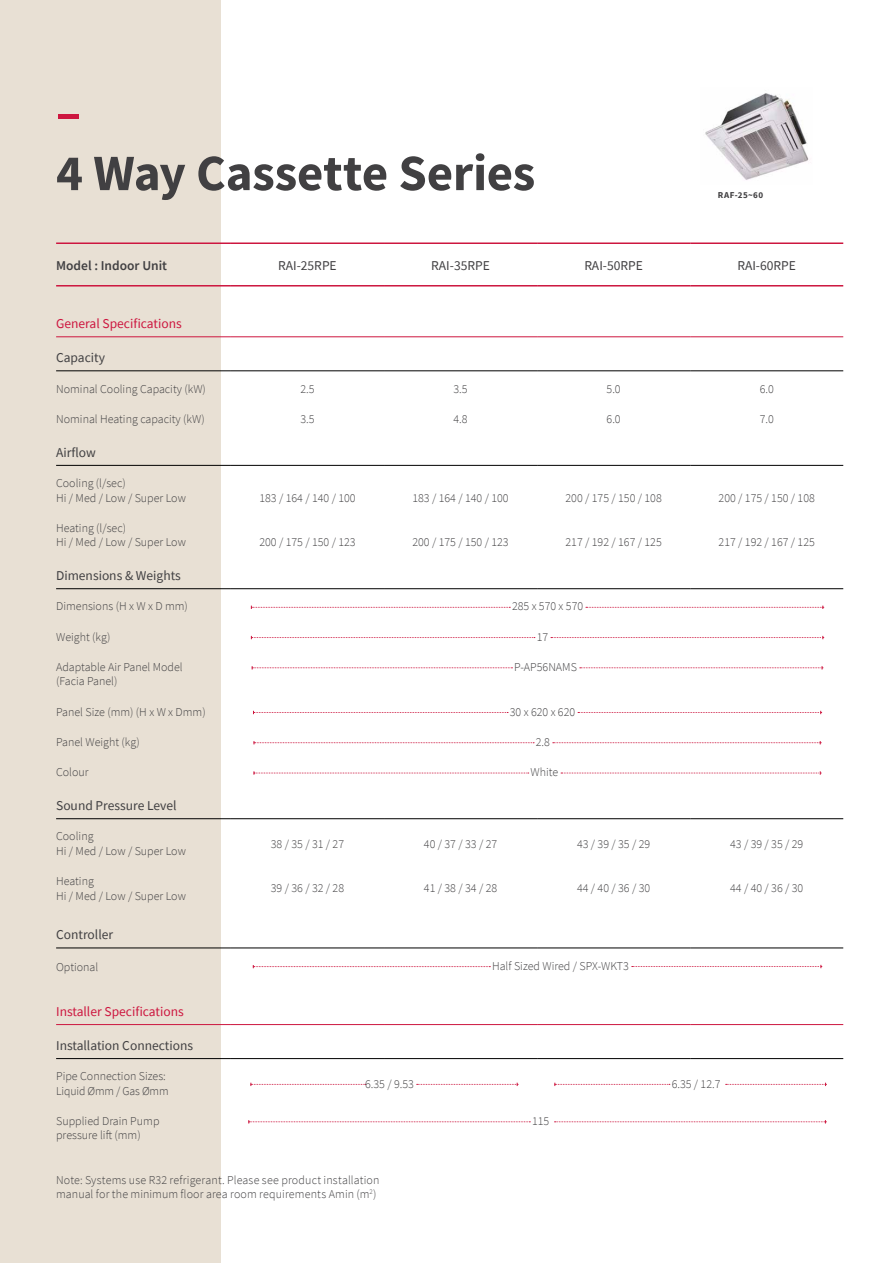
<style>
.page{position:relative;width:893px;height:1263px;background:#fff}
.page>*{position:absolute;margin:0;border:0;box-sizing:border-box;transform-origin:0 0}
.t1{font:700 51px "Source Sans Pro";letter-spacing:-.005em;color:#414042}
.t2{font:700 51px "Source Sans Pro";color:#cd163f}
.t3{font:13.5px "Source Sans Pro";color:#414042}
.t4{font:13.5px "Source Sans Pro";color:#cd163f}
.t5{font:600 13.5px "Source Sans Pro";color:#414042}
.t6{font:300 12px/14.4px "Source Sans Pro";color:#414042}
.t7{font:700 9px "Source Sans Pro";letter-spacing:.045em;color:#414042}
</style>
<div class="page">
<div style="left:0;top:0;width:220px;height:1263px;background:#e8e0d4"></div>
<hr style="left:56px;top:371px;width:175px;height:1px;background:#000">
<hr style="left:231px;top:371px;width:153px;height:1px;background:#000">
<hr style="left:384px;top:371px;width:153px;height:1px;background:#000">
<hr style="left:537px;top:371px;width:153px;height:1px;background:#000">
<hr style="left:690px;top:371px;width:153px;height:1px;background:#000">
<hr style="left:56px;top:465px;width:175px;height:1px;background:#000">
<hr style="left:231px;top:465px;width:153px;height:1px;background:#000">
<hr style="left:384px;top:465px;width:153px;height:1px;background:#000">
<hr style="left:537px;top:465px;width:153px;height:1px;background:#000">
<hr style="left:690px;top:465px;width:153px;height:1px;background:#000">
<hr style="left:56px;top:588px;width:175px;height:1px;background:#000">
<hr style="left:231px;top:588px;width:153px;height:1px;background:#000">
<hr style="left:384px;top:588px;width:153px;height:1px;background:#000">
<hr style="left:537px;top:588px;width:153px;height:1px;background:#000">
<hr style="left:690px;top:588px;width:153px;height:1px;background:#000">
<hr style="left:56px;top:818px;width:175px;height:1px;background:#000">
<hr style="left:231px;top:818px;width:153px;height:1px;background:#000">
<hr style="left:384px;top:818px;width:153px;height:1px;background:#000">
<hr style="left:537px;top:818px;width:153px;height:1px;background:#000">
<hr style="left:690px;top:818px;width:153px;height:1px;background:#000">
<hr style="left:56px;top:242px;width:175px;height:2px;background:#cd163f">
<hr style="left:231px;top:242px;width:153px;height:2px;background:#cd163f">
<hr style="left:384px;top:242px;width:153px;height:2px;background:#cd163f">
<hr style="left:537px;top:242px;width:153px;height:2px;background:#cd163f">
<hr style="left:690px;top:242px;width:153px;height:2px;background:#cd163f">
<hr style="left:56px;top:285px;width:175px;height:1px;background:#cd163f">
<hr style="left:231px;top:285px;width:153px;height:1px;background:#cd163f">
<hr style="left:384px;top:285px;width:153px;height:1px;background:#cd163f">
<hr style="left:537px;top:285px;width:153px;height:1px;background:#cd163f">
<hr style="left:690px;top:285px;width:153px;height:1px;background:#cd163f">
<hr style="left:56px;top:336px;width:175px;height:1px;background:#cd163f">
<hr style="left:231px;top:336px;width:153px;height:1px;background:#cd163f">
<hr style="left:384px;top:336px;width:153px;height:1px;background:#cd163f">
<hr style="left:537px;top:336px;width:153px;height:1px;background:#cd163f">
<hr style="left:690px;top:336px;width:153px;height:1px;background:#cd163f">
<hr style="left:56px;top:1058px;width:175px;height:1px;background:#000">
<hr style="left:231px;top:1058px;width:153px;height:1px;background:#000">
<hr style="left:384px;top:1058px;width:153px;height:1px;background:#000">
<hr style="left:537px;top:1058px;width:153px;height:1px;background:#000">
<hr style="left:690px;top:1058px;width:153px;height:1px;background:#000">
<hr style="left:56px;top:1024px;width:175px;height:1px;background:#cd163f">
<hr style="left:231px;top:1024px;width:153px;height:1px;background:#cd163f">
<hr style="left:384px;top:1024px;width:153px;height:1px;background:#cd163f">
<hr style="left:537px;top:1024px;width:153px;height:1px;background:#cd163f">
<hr style="left:690px;top:1024px;width:153px;height:1px;background:#cd163f">
<hr style="left:56px;top:948px;width:175px;height:1px;background:#000">
<hr style="left:231px;top:948px;width:153px;height:1px;background:#000">
<hr style="left:384px;top:948px;width:153px;height:1px;background:#000">
<hr style="left:537px;top:948px;width:153px;height:1px;background:#000">
<hr style="left:690px;top:948px;width:153px;height:1px;background:#000">
<svg style="left:251px;top:606px;width:259px;height:3px"></svg>
<svg style="left:586px;top:606px;width:238px;height:3px"></svg>
<svg style="left:251px;top:636px;width:284px;height:3px"></svg>
<svg style="left:551px;top:636px;width:273px;height:3px"></svg>
<svg style="left:252px;top:666px;width:260px;height:3px"></svg>
<svg style="left:580px;top:666px;width:243px;height:3px"></svg>
<svg style="left:253px;top:711px;width:255px;height:3px"></svg>
<svg style="left:578px;top:711px;width:244px;height:3px"></svg>
<svg style="left:254px;top:741px;width:280px;height:3px"></svg>
<svg style="left:553px;top:741px;width:268px;height:3px"></svg>
<svg style="left:254px;top:771px;width:275px;height:4px"></svg>
<svg style="left:561px;top:771px;width:260px;height:4px"></svg>
<svg style="left:253px;top:965px;width:237px;height:3px"></svg>
<svg style="left:632px;top:965px;width:190px;height:3px"></svg>
<svg style="left:250px;top:1083px;width:116px;height:3px"></svg>
<svg style="left:417px;top:1083px;width:101px;height:3px"></svg>
<svg style="left:554px;top:1083px;width:116px;height:3px"></svg>
<svg style="left:726px;top:1083px;width:100px;height:3px"></svg>
<svg style="left:248px;top:1120px;width:282px;height:3px"></svg>
<svg style="left:554px;top:1120px;width:272px;height:3px"></svg>
<img style="left:705px;top:93px;width:104px;height:87px">
<h1 class="t2" style="left:56px;top:77px;width:26px">–</h1>
<h1 class="t1" style="left:56px;top:139px;width:481px">4 Way Cassette Series</h1>
<p class="t7" style="left:718px;top:189px;width:47px">RAF-25~60</p>
<p class="t5" style="left:56px;top:256px;width:113px">Model : Indoor Unit</p>
<p class="t3" style="left:278px;top:256px;width:60px">RAI-25RPE</p>
<p class="t3" style="left:431px;top:256px;width:60px">RAI-35RPE</p>
<p class="t3" style="left:584px;top:256px;width:60px">RAI-50RPE</p>
<p class="t3" style="left:737px;top:256px;width:60px">RAI-60RPE</p>
<p class="t4" style="left:56px;top:315px;width:127px">General Specifications</p>
<p class="t3" style="left:56px;top:349px;width:50px">Capacity</p>
<p class="t6" style="left:56px;top:381px;width:151px">Nominal Cooling Capacity (kW)</p>
<p class="t6" style="left:300px;top:381px;width:16px">2.5</p>
<p class="t6" style="left:453px;top:381px;width:16px">3.5</p>
<p class="t6" style="left:607px;top:381px;width:16px">5.0</p>
<p class="t6" style="left:760px;top:381px;width:16px">6.0</p>
<p class="t6" style="left:56px;top:412px;width:150px">Nominal Heating capacity (kW)</p>
<p class="t6" style="left:300px;top:412px;width:16px">3.5</p>
<p class="t6" style="left:453px;top:412px;width:16px">4.8</p>
<p class="t6" style="left:607px;top:412px;width:16px">6.0</p>
<p class="t6" style="left:760px;top:412px;width:16px">7.0</p>
<p class="t3" style="left:56px;top:444px;width:41px">Airflow</p>
<p class="t6" style="left:56px;top:476px;width:131px">Cooling (l/sec)<br>Hi / Med / Low / Super Low</p>
<p class="t6" style="left:259px;top:490px;width:98px">183 / 164 / 140 / 100</p>
<p class="t6" style="left:412px;top:490px;width:98px">183 / 164 / 140 / 100</p>
<p class="t6" style="left:565px;top:490px;width:98px">200 / 175 / 150 / 108</p>
<p class="t6" style="left:719px;top:490px;width:98px">200 / 175 / 150 / 108</p>
<p class="t6" style="left:56px;top:521px;width:131px">Heating (l/sec)<br>Hi / Med / Low / Super Low</p>
<p class="t6" style="left:259px;top:535px;width:98px">200 / 175 / 150 / 123</p>
<p class="t6" style="left:412px;top:535px;width:98px">200 / 175 / 150 / 123</p>
<p class="t6" style="left:566px;top:535px;width:98px">217 / 192 / 167 / 125</p>
<p class="t6" style="left:719px;top:535px;width:98px">217 / 192 / 167 / 125</p>
<p class="t3" style="left:56px;top:567px;width:126px">Dimensions &amp; Weights</p>
<p class="t6" style="left:56px;top:599px;width:133px">Dimensions (H x W x D mm)</p>
<p class="t6" style="left:512px;top:599px;width:73px">285 x 570 x 570</p>
<p class="t6" style="left:56px;top:629px;width:56px">Weight (kg)</p>
<p class="t6" style="left:537px;top:629px;width:13px">17</p>
<p class="t6" style="left:56px;top:660px;width:128px">Adaptable Air Panel Model (Facia Panel)</p>
<p class="t6" style="left:514px;top:660px;width:64px">P-AP56NAMS</p>
<p class="t6" style="left:56px;top:704px;width:151px">Panel Size (mm) (H x W x Dmm)</p>
<p class="t6" style="left:510px;top:704px;width:67px">30 x 620 x 620</p>
<p class="t6" style="left:56px;top:735px;width:85px">Panel Weight (kg)</p>
<p class="t6" style="left:536px;top:735px;width:16px">2.8</p>
<p class="t6" style="left:56px;top:765px;width:34px">Colour</p>
<p class="t6" style="left:530px;top:765px;width:29px">White</p>
<p class="t3" style="left:56px;top:797px;width:122px">Sound Pressure Level</p>
<p class="t6" style="left:56px;top:829px;width:131px">Cooling<br>Hi / Med / Low / Super Low</p>
<p class="t6" style="left:271px;top:836px;width:75px">38 / 35 / 31 / 27</p>
<p class="t6" style="left:424px;top:836px;width:75px">40 / 37 / 33 / 27</p>
<p class="t6" style="left:577px;top:836px;width:75px">43 / 39 / 35 / 29</p>
<p class="t6" style="left:730px;top:836px;width:75px">43 / 39 / 35 / 29</p>
<p class="t6" style="left:56px;top:874px;width:131px">Heating<br>Hi / Med / Low / Super Low</p>
<p class="t6" style="left:271px;top:881px;width:75px">39 / 36 / 32 / 28</p>
<p class="t6" style="left:424px;top:881px;width:75px">41 / 38 / 34 / 28</p>
<p class="t6" style="left:577px;top:881px;width:75px">44 / 40 / 36 / 30</p>
<p class="t6" style="left:730px;top:881px;width:75px">44 / 40 / 36 / 30</p>
<p class="t3" style="left:56px;top:926px;width:59px">Controller</p>
<p class="t6" style="left:56px;top:959px;width:44px">Optional</p>
<p class="t6" style="left:492px;top:958px;width:138px">Half Sized Wired / SPX-WKT3</p>
<p class="t4" style="left:56px;top:1003px;width:129px">Installer Specifications</p>
<p class="t3" style="left:56px;top:1037px;width:138px">Installation Connections</p>
<p class="t6" style="left:56px;top:1069px;width:114px">Pipe Connection Sizes:<br>Liquid Ømm / Gas Ømm</p>
<p class="t6" style="left:365px;top:1076px;width:50px">6.35 / 9.53</p>
<p class="t6" style="left:672px;top:1076px;width:50px">6.35 / 12.7</p>
<p class="t6" style="left:56px;top:1114px;width:105px">Supplied Drain Pump pressure lift (mm)</p>
<p class="t6" style="left:532px;top:1114px;width:19px">115</p>
<p class="t6" style="left:56px;top:1172px;width:325px">Note: Systems use R32 refrigerant. Please see product installation manual for the minimum floor area room requirements Amin (m<sup>2</sup>)</p>
</div>
